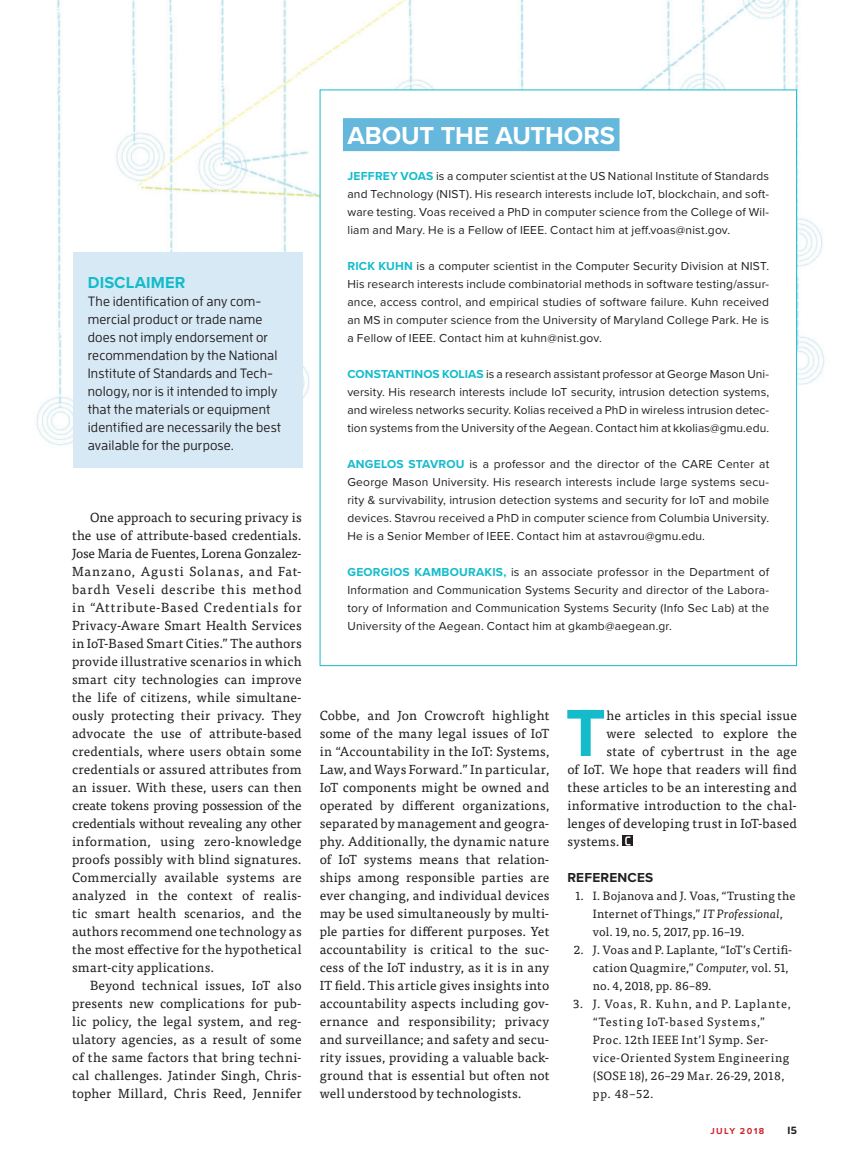
<style>
.page{position:relative;width:851px;height:1161px;background:#fff}
.page>*{position:absolute;margin:0;border:0;box-sizing:border-box;transform-origin:0 0}
.t1{font:700 69px "Proxima Nova";color:#14bccb}
.t2{font:700 25.5px "Proxima Nova";letter-spacing:-.005em;color:#fff}
.t3{font:700 16.5px "Proxima Nova";letter-spacing:.005em;color:#14bccb}
.t4{font:500 13.5px/18px "Enzo OT";letter-spacing:.015em;color:#231f20}
.t5{font:700 13.5px "Proxima Nova";letter-spacing:.015em;color:#231f20}
.t6{font:13.2px/18px "Tisa Pro";letter-spacing:.015em;color:#231f20;text-align:justify}
.t7{font:12px/18px "Proxima Nova";letter-spacing:.015em;color:#231f20;text-align:justify}
.t8{font:12px/18px "Tisa Pro";letter-spacing:.035em;color:#231f20}
.t9{font:12px/18px "Tisa Pro";letter-spacing:.015em;color:#231f20}
.t10{font:700 10.5px "Enzo OT";color:#231f20}
.t11{font:700 9px "Proxima Nova";letter-spacing:.155em;color:#d1232a}
.s1{font-weight:700;color:#14bccb}
.s2{font-style:italic}
</style>
<div class="page">
<img style="left:36px;top:0;width:789px;height:667px">
<div style="left:622px;top:835px;width:11px;height:11px;background:#231f20"></div>
<svg style="left:625px;top:836px;width:5px;height:9px"></svg>
<div style="left:73px;top:252px;width:229px;height:216px;background:#d7e9f5"></div>
<div style="left:320px;top:90px;width:476px;height:576px;background:#fff"></div>
<div style="left:343px;top:118px;width:276px;height:33px;background:#65b7dc"></div>
<p class="t3" style="left:88px;top:270px;width:99px">DISCLAIMER</p>
<p class="t4" style="left:88px;top:292px;width:195px">The identification of any com&shy;mercial product or trade name does not imply endorsement or recommendation by the National<br>Institute of Standards and Tech&shy;nology, nor is it intended to imply that the materials or equipment identified are necessarily the best available for the purpose.</p>
<p class="t6" style="left:72px;top:508px;width:231px;text-indent:18px">One approach to securing privacy is the use of attribute-based credentials.<br>Jose Maria de Fuentes, Lorena Gonzalez-Manzano, Agusti Solanas, and Fat&shy;bardh Veseli describe this method in “Attribute-Based Credentials for Privacy-Aware Smart Health Services in IoT-Based Smart Cities.” The authors provide illustrative scenarios in which smart city technologies can improve the life of citizens, while simultane&shy;ously protecting their privacy. They advocate the use of attribute-based credentials, where users obtain some credentials or assured attributes from an issuer. With these, users can then create tokens proving possession of the credentials without revealing any other information, using zero-knowledge proofs possibly with blind signatures.<br>Commercially available systems are analyzed in the context of realis&shy;tic smart health scenarios, and the authors recommend one technology as the most effective for the hypothetical smart-city applications.</p>
<p class="t6" style="left:72px;top:975px;width:231px;text-indent:18px">Beyond technical issues, IoT also presents new complications for pub&shy;lic policy, the legal system, and reg&shy;ulatory agencies, as a result of some of the same factors that bring techni&shy;cal challenges. Jatinder Singh, Chris&shy;topher Millard, Chris Reed, Jennifer</p>
<h2 class="t2" style="left:347px;top:116px;width:269px">ABOUT THE AUTHORS</h2>
<p class="t7" style="left:347px;top:166px;width:423px"><span class="s1">JEFFREY VOAS</span> is a computer scientist at the US National Institute of Standards and Technology (NIST). His research interests include IoT, blockchain, and soft&shy;ware testing. Voas received a PhD in computer science from the College of Wil&shy;liam and Mary. He is a Fellow of IEEE. Contact him at jeff.voas@nist.gov.</p>
<p class="t7" style="left:347px;top:256px;width:423px"><span class="s1">RICK KUHN</span> is a computer scientist in the Computer Security Division at NIST.<br>His research interests include combinatorial methods in software testing/assur&shy;ance, access control, and empirical studies of software failure. Kuhn received an MS in computer science from the University of Maryland College Park. He is a Fellow of IEEE. Contact him at kuhn@nist.gov.</p>
<p class="t7" style="left:347px;top:364px;width:423px"><span class="s1">CONSTANTINOS KOLIAS</span> is a research assistant professor at George Mason Uni&shy;versity. His research interests include IoT security, intrusion detection systems, and wireless networks security. Kolias received a PhD in wireless intrusion detec&shy;tion systems from the University of the Aegean. Contact him at kkolias@gmu.edu.</p>
<p class="t7" style="left:347px;top:454px;width:423px"><span class="s1">ANGELOS STAVROU</span> is a professor and the director of the CARE Center at George Mason University. His research interests include large systems secu&shy;rity &amp; survivability, intrusion detection systems and security for IoT and mobile devices. Stavrou received a PhD in computer science from Columbia University.<br>He is a Senior Member of IEEE. Contact him at astavrou@gmu.edu.</p>
<p class="t7" style="left:347px;top:562px;width:423px"><span class="s1">GEORGIOS KAMBOURAKIS,</span> is an associate professor in the Department of Information and Communication Systems Security and director of the Labora&shy;tory of Information and Communication Systems Security (Info Sec Lab) at the University of the Aegean. Contact him at gkamb@aegean.gr.</p>
<p class="t6" style="left:320px;top:705px;width:231px">Cobbe, and Jon Crowcroft highlight some of the many legal issues of IoT in “Accountability in the IoT: Systems, Law, and Ways Forward.” In particular, IoT components might be owned and operated by different organizations, separated by management and geogra&shy;phy. Additionally, the dynamic nature of IoT systems means that relation&shy;ships among responsible parties are ever changing, and individual devices may be used simultaneously by multi&shy;ple parties for different purposes. Yet accountability is critical to the suc&shy;cess of the IoT industry, as it is in any IT field. This article gives insights into accountability aspects including gov&shy;ernance and responsibility; privacy and surveillance; and safety and secu&shy;rity issues, providing a valuable back&shy;ground that is essential but often not well understood by technologists.</p>
<h1 class="t1" style="left:565px;top:682px;width:42px">T</h1>
<p class="t6" style="left:606px;top:706px;width:192px">he articles in this special issue</p>
<p class="t6" style="left:606px;top:724px;width:192px">were selected to explore the</p>
<p class="t6" style="left:606px;top:742px;width:192px">state of cybertrust in the age</p>
<p class="t6" style="left:567px;top:760px;width:231px">of IoT. We hope that readers will find</p>
<p class="t6" style="left:567px;top:778px;width:231px">these articles to be an interesting and</p>
<p class="t6" style="left:567px;top:796px;width:231px">informative introduction to the chal-</p>
<p class="t6" style="left:567px;top:814px;width:231px">lenges of developing trust in IoT-based</p>
<p class="t6" style="left:567px;top:832px;width:54px">systems.</p>
<p class="t5" style="left:567px;top:867px;width:87px">REFERENCES</p>
<p class="t8" style="left:593px;top:886px;width:204px;text-indent:-17px">1. I. Bojanova and J. Voas, “Trusting the<br>Internet of Things,” <span class="s2">IT Professional</span>, vol. 19, no. 5, 2017, pp. 16–19.</p>
<p class="t9" style="left:593px;top:940px;width:201px;text-indent:-19px">2. J. Voas and P. Laplante, “IoT’s Certifi&shy;cation Quagmire,” <span class="s2">Computer</span>, vol. 51, no. 4, 2018, pp. 86–89.</p>
<p class="t8" style="left:592px;top:994px;width:200px;text-indent:-20px">3. J. Voas, R. Kuhn, and P. Laplante, “Testing IoT-based Systems,”<br>Proc. 12th IEEE Int’l Symp. Ser&shy;vice-Oriented System Engineering (SOSE 18), 26–29 Mar. 26-29, 2018, pp. 48–52.</p>
<p class="t11" style="left:710px;top:1124px;width:55px">JULY 2018</p>
<p class="t10" style="left:787px;top:1124px;width:11px">15</p>
</div>
